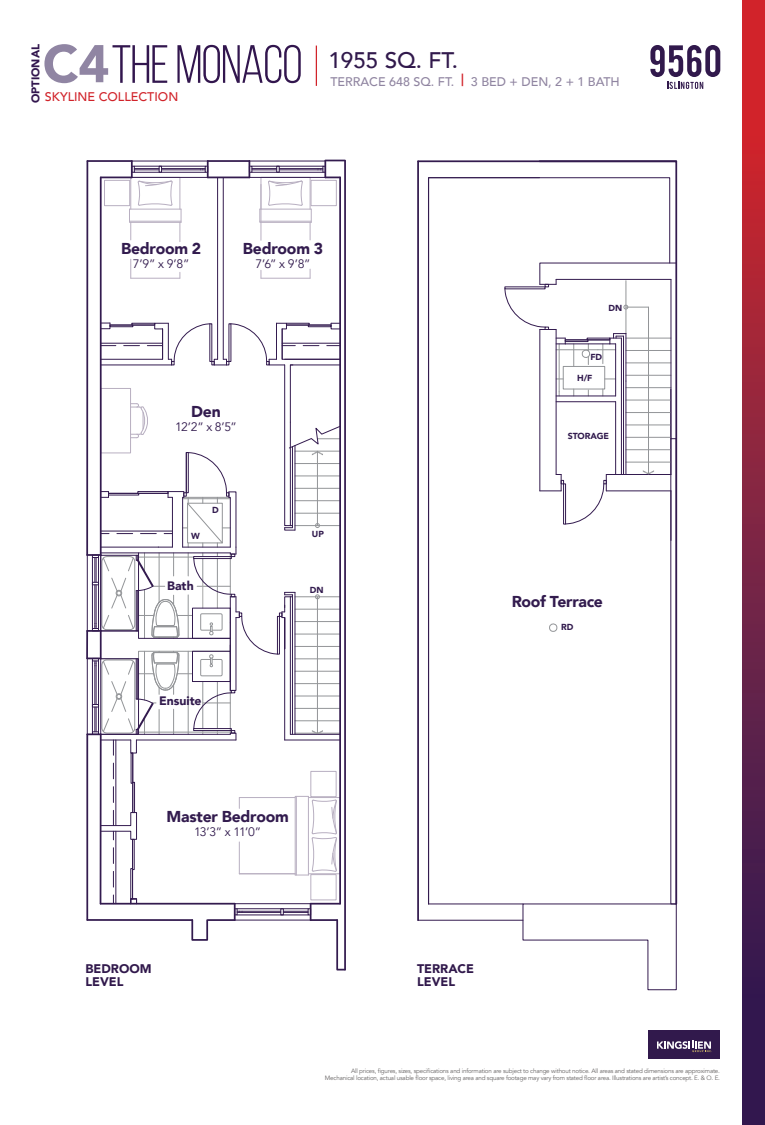
<style>
.page{position:relative;width:765px;height:1125px;background:#fff}
.page>*{position:absolute;margin:0;border:0;box-sizing:border-box;transform-origin:0 0}
.t1{font:53.75px "Bebas Neue";letter-spacing:-.02em;color:#32164e}
.t2{font:500 22.5px "Avenir";color:#31194c}
.t3{font:900 15.75px "Avenir";letter-spacing:-.015em;color:#321b4e}
.t4{font:500 12.5px "Avenir";color:#9085a1}
.t5{font:900 12.5px/13.8px "Avenir";color:#31194c}
.t6{font:500 12.5px "Avenir";color:#d1232a}
.t7{font:12.25px "Avenir";color:#321b4e}
.t8{font:900 12.25px "Avenir";letter-spacing:-.005em;color:#321b4e}
.t9{font:900 11.25px "Avenir";color:#32164e}
.t10{font:900 8.75px "Avenir";letter-spacing:-.01em;color:#321b4e}
.t11{font:6.25px/7.5px "Avenir";letter-spacing:-.03em;color:#676464;text-align:right}
.s1{font-family:"Avenir";font-weight:900;font-size:52.5px;color:#9085a3}
</style>
<div class="page">
<hr style="left:418px;top:160px;width:258px;height:2px;background:#331b4f">
<hr style="left:417px;top:161px;width:2px;height:759px;background:#331b4f">
<hr style="left:418px;top:920px;width:105px;height:1px;background:#331b4f">
<svg style="left:522px;top:905px;width:155px;height:86px"></svg>
<svg style="left:538px;top:160px;width:140px;height:745px"></svg>
<svg style="left:428px;top:177px;width:243px;height:728px"></svg>
<hr style="left:606px;top:474px;width:65px;height:1px;background:#331b4f">
<hr style="left:606px;top:490px;width:65px;height:1px;background:#331b4f">
<hr style="left:556px;top:329px;width:1px;height:145px;background:#331b4f">
<hr style="left:539px;top:329px;width:1px;height:162px;background:#331b4f">
<svg style="left:540px;top:474px;width:67px;height:51px"></svg>
<hr style="left:671px;top:279px;width:1px;height:195px;background:#331b4f">
<hr style="left:621px;top:338px;width:1px;height:136px;background:#331b4f">
<hr style="left:615px;top:402px;width:1px;height:72px;background:#331b4f">
<hr style="left:615px;top:344px;width:1px;height:52px;background:#331b4f">
<hr style="left:623px;top:381px;width:1px;height:93px;background:#331b4f">
<hr style="left:626px;top:381px;width:1px;height:93px;background:#331b4f">
<svg style="left:643px;top:470px;width:11px;height:4px"></svg>
<hr style="left:556px;top:396px;width:60px;height:1px;background:#331b4f">
<hr style="left:556px;top:401px;width:60px;height:1px;background:#331b4f">
<hr style="left:626px;top:334px;width:1px;height:47px;background:#331b4f">
<hr style="left:623px;top:336px;width:1px;height:45px;background:#331b4f">
<svg style="left:504px;top:262px;width:173px;height:104px"></svg>
<hr style="left:671px;top:491px;width:1px;height:49px;background:#331b4f">
<div style="left:311px;top:771px;width:25px;height:26px;border:1px solid #b8afc1"></div>
<div style="left:311px;top:874px;width:25px;height:26px;border:1px solid #b8afc1"></div>
<hr style="left:239px;top:873px;width:56px;height:1px;background:#b8afc1">
<hr style="left:308px;top:873px;width:32px;height:1px;background:#b8afc1">
<hr style="left:239px;top:797px;width:56px;height:1px;background:#b8afc1">
<hr style="left:308px;top:797px;width:32px;height:1px;background:#b8afc1">
<hr style="left:239px;top:842px;width:1px;height:32px;background:#b8afc1">
<svg style="left:295px;top:796px;width:42px;height:80px"></svg>
<svg style="left:130px;top:259px;width:1px;height:19px"></svg>
<hr style="left:131px;top:278px;width:49px;height:1px;background:#b8afc1">
<div style="left:104px;top:180px;width:26px;height:26px;border:1px solid #b8afc1"></div>
<hr style="left:261px;top:278px;width:49px;height:1px;background:#b8afc1">
<div style="left:311px;top:180px;width:26px;height:26px;border:1px solid #b8afc1"></div>
<hr style="left:208px;top:177px;width:41px;height:1px;background:#331b4f">
<hr style="left:101px;top:177px;width:31px;height:1px;background:#331b4f">
<hr style="left:249px;top:177px;width:76px;height:1px;background:#331b4f">
<hr style="left:249px;top:161px;width:76px;height:1px;background:#331b4f">
<hr style="left:132px;top:177px;width:76px;height:1px;background:#331b4f">
<hr style="left:132px;top:161px;width:76px;height:1px;background:#331b4f">
<hr style="left:208px;top:160px;width:41px;height:2px;background:#331b4f">
<hr style="left:87px;top:160px;width:45px;height:2px;background:#331b4f">
<hr style="left:223px;top:177px;width:1px;height:182px;background:#331b4f">
<hr style="left:217px;top:177px;width:1px;height:182px;background:#331b4f">
<hr style="left:339px;top:177px;width:2px;height:727px;background:#331b4f">
<hr style="left:86px;top:734px;width:2px;height:186px;background:#331b4f">
<hr style="left:86px;top:631px;width:2px;height:27px;background:#331b4f">
<hr style="left:86px;top:161px;width:2px;height:394px;background:#331b4f">
<hr style="left:100px;top:734px;width:2px;height:170px;background:#331b4f">
<hr style="left:100px;top:177px;width:2px;height:378px;background:#331b4f">
<hr style="left:311px;top:903px;width:29px;height:2px;background:#331b4f">
<hr style="left:101px;top:903px;width:134px;height:2px;background:#331b4f">
<hr style="left:87px;top:919px;width:105px;height:2px;background:#331b4f">
<hr style="left:279px;top:169px;width:39px;height:1px;background:#331b4f">
<hr style="left:279px;top:168px;width:39px;height:1px;background:#331b4f">
<svg style="left:249px;top:161px;width:63px;height:79px"></svg>
<hr style="left:252px;top:166px;width:71px;height:1px;background:#331b4f">
<hr style="left:252px;top:172px;width:71px;height:1px;background:#331b4f">
<svg style="left:318px;top:160px;width:27px;height:18px"></svg>
<hr style="left:162px;top:169px;width:38px;height:1px;background:#331b4f">
<hr style="left:162px;top:168px;width:38px;height:1px;background:#331b4f">
<svg style="left:129px;top:161px;width:53px;height:81px"></svg>
<hr style="left:134px;top:166px;width:71px;height:1px;background:#331b4f">
<hr style="left:134px;top:172px;width:71px;height:1px;background:#331b4f">
<svg style="left:200px;top:161px;width:9px;height:16px"></svg>
<hr style="left:311px;top:919px;width:26px;height:2px;background:#331b4f">
<hr style="left:235px;top:920px;width:76px;height:1px;background:#331b4f">
<hr style="left:235px;top:903px;width:76px;height:1px;background:#331b4f">
<hr style="left:242px;top:912px;width:39px;height:1px;background:#331b4f">
<hr style="left:242px;top:911px;width:39px;height:1px;background:#331b4f">
<svg style="left:280px;top:904px;width:32px;height:16px"></svg>
<hr style="left:237px;top:908px;width:71px;height:1px;background:#331b4f">
<hr style="left:237px;top:914px;width:71px;height:1px;background:#331b4f">
<svg style="left:234px;top:904px;width:8px;height:16px"></svg>
<div style="left:191px;top:919px;width:17px;height:22px;border:2px solid #331b4f"></div>
<hr style="left:208px;top:919px;width:27px;height:2px;background:#331b4f">
<div style="left:130px;top:898px;width:7px;height:6px;border:1px solid #331b4f"></div>
<hr style="left:115px;top:740px;width:1px;height:86px;background:#331b4f">
<hr style="left:115px;top:831px;width:1px;height:73px;background:#331b4f">
<svg style="left:113px;top:763px;width:1px;height:16px"></svg>
<svg style="left:113px;top:787px;width:1px;height:15px"></svg>
<svg style="left:113px;top:848px;width:1px;height:15px"></svg>
<svg style="left:113px;top:871px;width:1px;height:16px"></svg>
<div style="left:130px;top:868px;width:3px;height:31px;border:1px solid #331b4f"></div>
<hr style="left:132px;top:839px;width:1px;height:60px;background:#331b4f">
<div style="left:132px;top:782px;width:3px;height:31px;border:1px solid #331b4f"></div>
<hr style="left:132px;top:753px;width:1px;height:60px;background:#331b4f">
<svg style="left:101px;top:810px;width:36px;height:30px"></svg>
<svg style="left:87px;top:322px;width:253px;height:433px"></svg>
<hr style="left:186px;top:453px;width:1px;height:40px;background:#331b4f">
<hr style="left:344px;top:161px;width:2px;height:809px;background:#331b4f">
<svg style="left:335px;top:918px;width:11px;height:53px"></svg>
<hr style="left:316px;top:46px;width:1px;height:40px;background:#d1232a">
<svg style="left:650px;top:45px;width:70px;height:44px"></svg>
<div style="left:742px;top:0;width:23px;height:1125px;background:linear-gradient(to bottom,#dd292a,#1e1a57)"></div>
<div style="left:648px;top:1031px;width:72px;height:28px;background:#31194c"></div>
<svg style="left:657px;top:1040px;width:55px;height:13px"></svg>
<h1 class="t1" style="left:43px;top:36px;width:261px"><span class="s1">C4</span>THE MONACO</h1>
<h3 class="t9" style="left:28px;top:103px;width:61px;rotate:-90deg">OPTIONAL</h3>
<h3 class="t6" style="left:45px;top:88px;width:135px">SKYLINE COLLECTION</h3>
<h2 class="t2" style="left:328px;top:46px;width:131px">1955 SQ. FT.</h2>
<h3 class="t4" style="left:330px;top:73px;width:135px">TERRACE 648 SQ. FT. <sup>|</sup></h3>
<h3 class="t4" style="left:471px;top:73px;width:150px">3 BED + DEN, 2 + 1 BATH</h3>
<h3 class="t3" style="left:121px;top:238px;width:82px">Bedroom 2</h3>
<h3 class="t7" style="left:133px;top:256px;width:58px">7’9” x 9’8”</h3>
<h3 class="t3" style="left:102px;top:239px;width:82px">Bedroom 3</h3>
<h3 class="t7" style="left:114px;top:256px;width:57px">7’6” x 9’8”</h3>
<h3 class="t3" style="left:243px;top:238px;width:82px">Bedroom 3</h3>
<h3 class="t7" style="left:256px;top:256px;width:57px">7’6” x 9’8”</h3>
<h3 class="t3" style="left:191px;top:402px;width:31px">Den</h3>
<h3 class="t7" style="left:175px;top:419px;width:63px">12’2” x 8’5”</h3>
<h3 class="t10" style="left:191px;top:530px;width:10px">W</h3>
<h3 class="t10" style="left:212px;top:505px;width:8px">D</h3>
<h3 class="t8" style="left:167px;top:577px;width:28px">Bath</h3>
<h3 class="t10" style="left:169px;top:584px;width:15px">DN</h3>
<h3 class="t8" style="left:159px;top:693px;width:44px">Ensuite</h3>
<h3 class="t10" style="left:312px;top:528px;width:13px">UP</h3>
<h3 class="t10" style="left:310px;top:584px;width:15px">DN</h3>
<h3 class="t3" style="left:166px;top:806px;width:124px">Master Bedroom</h3>
<h3 class="t7" style="left:194px;top:824px;width:69px">13’3” x 11’0”</h3>
<h3 class="t10" style="left:609px;top:302px;width:15px">DN</h3>
<h3 class="t10" style="left:590px;top:352px;width:13px">FD</h3>
<h3 class="t10" style="left:577px;top:373px;width:17px">H/F</h3>
<h3 class="t10" style="left:568px;top:430px;width:43px">STORAGE</h3>
<h3 class="t3" style="left:512px;top:591px;width:93px">Roof Terrace</h3>
<h3 class="t10" style="left:561px;top:622px;width:14px">RD</h3>
<h3 class="t5" style="left:86px;top:962px;width:68px">BEDROOM<br>LEVEL</h3>
<h3 class="t5" style="left:417px;top:962px;width:58px">TERRACE<br>LEVEL</h3>
<p class="t11" style="left:325px;top:1067px;width:397px">All prices, figures, sizes, specifications and information are subject to change without notice. All areas and stated dimensions are approximate.<br>Mechanical location, actual usable floor space, living area and square footage may vary from stated floor area. Illustrations are artist’s concept. E. &amp; O. E.</p>
</div>
